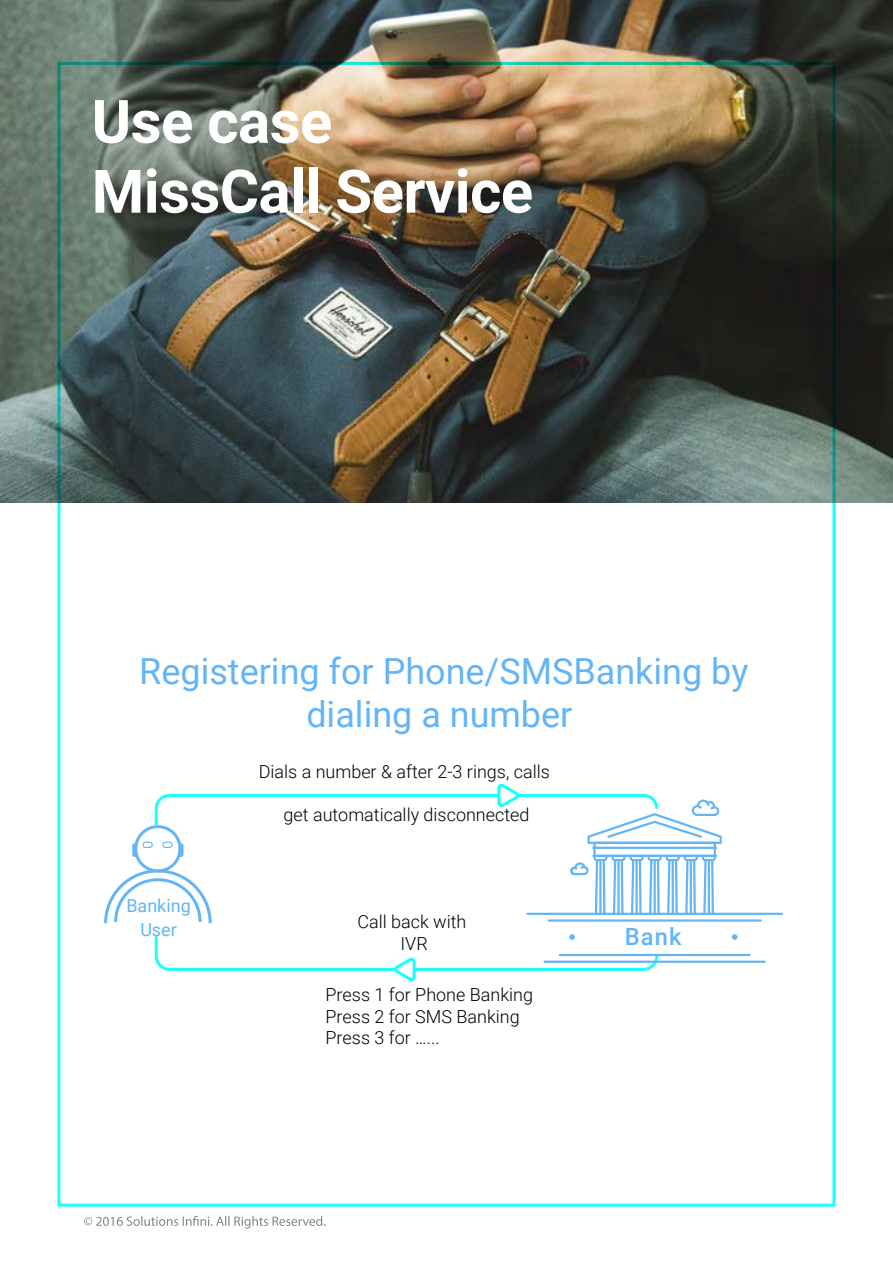
<style>
.page{position:relative;width:893px;height:1263px;background:#fff}
.page>*{position:absolute;margin:0;border:0;box-sizing:border-box;transform-origin:0 0}
.t1{font:700 60px "Roboto";letter-spacing:-.01em;color:#fff}
.t2{font:36px/43.2px "Roboto";color:#64b5f6;text-align:center}
.t3{font:500 23.7px "Roboto";color:#64b5f6}
.t4{font:300 18px/21.6px "Roboto";color:#000;text-align:center}
.t5{font:18px/24px "Roboto";color:#64b5f6;text-align:center}
</style>
<div class="page">
<hr style="left:526px;top:913px;width:257px;height:2px;background:#64b5f6">
<hr style="left:548px;top:919px;width:214px;height:3px;background:#64b5f6">
<hr style="left:543px;top:960px;width:223px;height:3px;background:#64b5f6">
<hr style="left:559px;top:954px;width:191px;height:2px;background:#64b5f6">
<svg style="left:732px;top:934px;width:5px;height:6px"></svg>
<svg style="left:104px;top:783px;width:618px;height:141px"></svg>
<svg style="left:154px;top:934px;width:506px;height:47px"></svg>
<img style="left:0;top:0;width:893px;height:502px">
<svg style="left:84px;top:1216px;width:241px;height:12px"></svg>
<h1 class="t1" style="left:92px;top:79px;width:242px">Use case</h1>
<h1 class="t1" style="left:92px;top:149px;width:443px">MissCall Service</h1>
<h2 class="t2" style="left:139px;top:648px;width:611px">Registering for Phone/SMSBanking by dialing a number</h2>
<p class="t5" style="left:126px;top:892px;width:66px">Banking<br>User</p>
<p class="t4" style="left:259px;top:760px;width:293px">Dials a number &amp; after 2-3 rings, calls</p>
<p class="t4" style="left:284px;top:803px;width:247px">get automatically disconnected</p>
<p class="t4" style="left:357px;top:910px;width:110px">Call back with<br>IVR</p>
<p class="t4" style="left:326px;top:983px;width:209px;text-align:left">Press 1 for Phone Banking<br>Press 2 for SMS Banking<br>Press 3 for …...</p>
<h3 class="t3" style="left:625px;top:920px;width:58px">Bank</h3>
</div>
